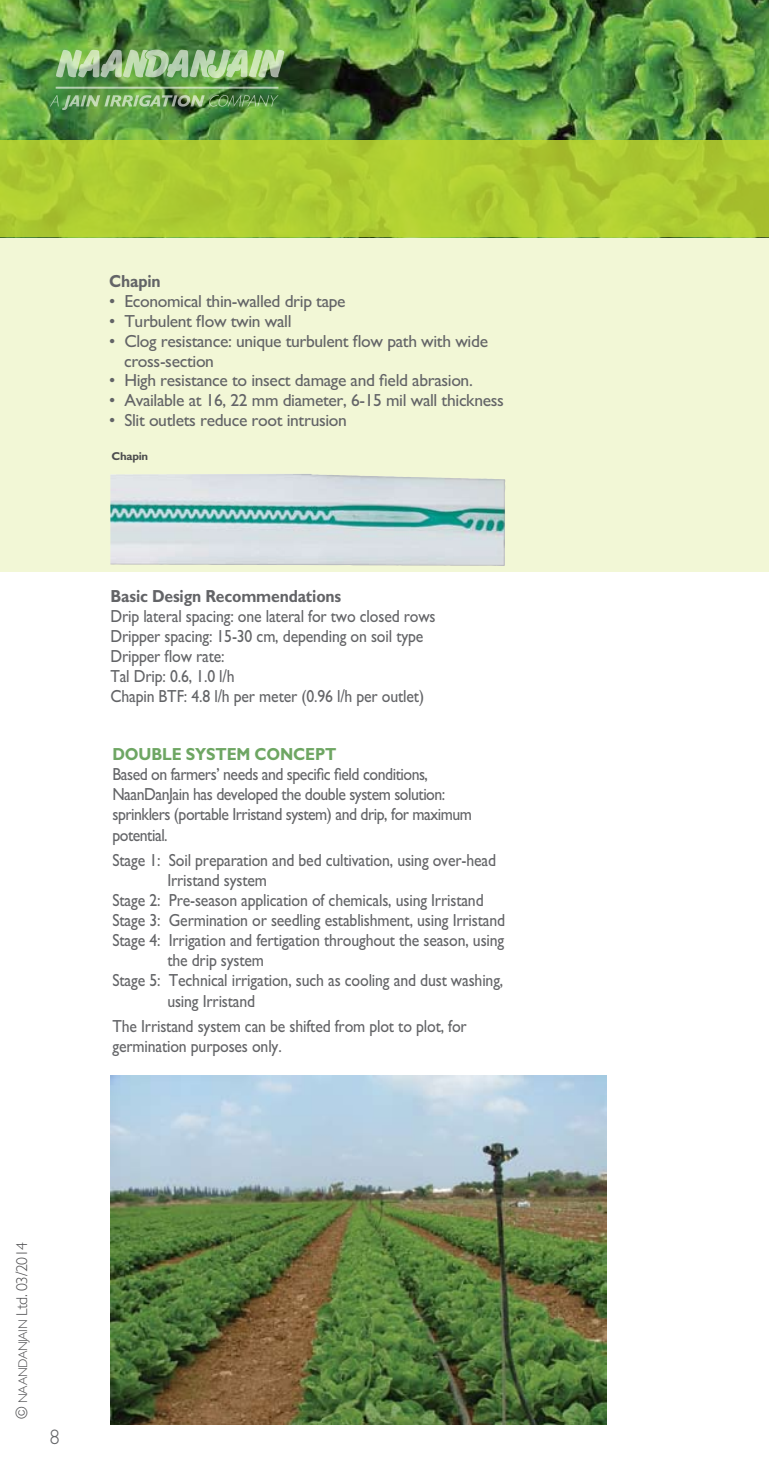
<style>
.page{position:relative;width:769px;height:1474px;background:#fff}
.page>*{position:absolute;margin:0;border:0;box-sizing:border-box;transform-origin:0 0}
.t1{font:300 21px "M Gill Sans";color:#636467}
.t2{font:17.5px/20.1px "M Gill Sans";letter-spacing:-.01em;color:#636467;scale:.9 1}
.t3{font:17.5px/19.8px "M Gill Sans";letter-spacing:-.01em;color:#636467}
.t4{font:17.5px/20.1px "M Gill Sans";letter-spacing:-.03em;color:#636467;scale:.9 1}
.t5{font:700 17.5px "M Gill Sans";letter-spacing:-.01em;color:#636467;scale:.9 1}
.t6{font:700 17.5px "M Gill Sans";letter-spacing:-.01em;color:#6ea663;scale:.9 1}
.t7{font:300 15.75px "M Gill Sans";letter-spacing:-.03em;color:#4d4d4f}
.t8{font:700 11.38px "M Gill Sans";letter-spacing:-.025em;color:#4d4d4f}
.s1{font-size:12.6px}
</style>
<div class="page">
<img style="left:0;top:0;width:769px;height:141px">
<div style="left:0;top:237px;width:769px;height:334px;background:#f2f7d6"></div>
<svg style="left:0;top:141px;width:768px;height:96px;background:#adcb31"></svg>
<img style="left:50px;top:95px;width:229px;height:15px">
<img style="left:56px;top:49px;width:229px;height:29px">
<hr style="left:56px;top:87px;width:222px;height:2px;background:#fff">
<hr style="left:768px;top:237px;width:1px;height:334px;background:#bed730">
<hr style="left:768px;top:141px;width:1px;height:96px;background:#bed730">
<img style="left:110px;top:1075px;width:496px;height:349px">
<img style="left:110px;top:474px;width:395px;height:92px">
<p class="t5" style="left:109px;top:272px;width:59px">Chapin</p>
<p class="t3" style="left:109px;top:291px;width:238px">• Economical thin-walled drip tape</p>
<p class="t3" style="left:109px;top:311px;width:184px">• Turbulent flow twin wall</p>
<p class="t3" style="left:124px;top:331px;width:365px;text-indent:-15px">• Clog resistance: unique turbulent flow path with wide cross-section</p>
<p class="t3" style="left:109px;top:371px;width:365px">• High resistance to insect damage and field abrasion.</p>
<p class="t3" style="left:109px;top:390px;width:396px">• Available at 16, 22 mm diameter, 6-15 mil wall thickness</p>
<p class="t3" style="left:109px;top:410px;width:239px">• Slit outlets reduce root intrusion</p>
<p class="t8" style="left:112px;top:450px;width:38px">Chapin</p>
<p class="t5" style="left:110px;top:586px;width:258px">Basic Design Recommendations</p>
<p class="t2" style="left:110px;top:606px;width:363px">Drip lateral spacing: one lateral for two closed rows Dripper spacing: 15-30 cm, depending on soil type Dripper flow rate:<br>Tal Drip: 0.6, 1.0 l/h<br>Chapin BTF: 4.8 l/h per meter (0.96 l/h per outlet)</p>
<p class="t6" style="left:112px;top:744px;width:251px">DOUBLE SYSTEM CONCEPT</p>
<p class="t4" style="left:112px;top:764px;width:401px">Based on farmers’ needs and specific field conditions, NaanDanJain has developed the double system solution: sprinklers (portable Irristand system) and drip, for maximum potential.</p>
<p class="t2" style="left:112px;top:849px;width:428px">Stage 1: Soil preparation and bed cultivation, using over-head</p>
<p class="t2" style="left:167px;top:870px;width:112px">Irristand system</p>
<p class="t2" style="left:112px;top:890px;width:414px">Stage 2: Pre-season application of chemicals, using Irristand</p>
<p class="t2" style="left:112px;top:910px;width:438px">Stage 3: Germination or seedling establishment, using Irristand</p>
<p class="t2" style="left:112px;top:930px;width:437px">Stage 4: Irrigation and fertigation throughout the season, using</p>
<p class="t2" style="left:167px;top:950px;width:109px">the drip system</p>
<p class="t2" style="left:112px;top:970px;width:436px">Stage 5: Technical irrigation, such as cooling and dust washing,</p>
<p class="t2" style="left:167px;top:990px;width:99px">using Irristand</p>
<p class="t2" style="left:112px;top:1015px;width:395px">The Irristand system can be shifted from plot to plot, for germination purposes only.</p>
<p class="t7" style="left:13px;top:1418px;width:178px;rotate:-90deg">© <span class="s1">NAANDANJAIN</span> Ltd. 03/2014</p>
<p class="t1" style="left:50px;top:1425px;width:12px">8</p>
</div>
